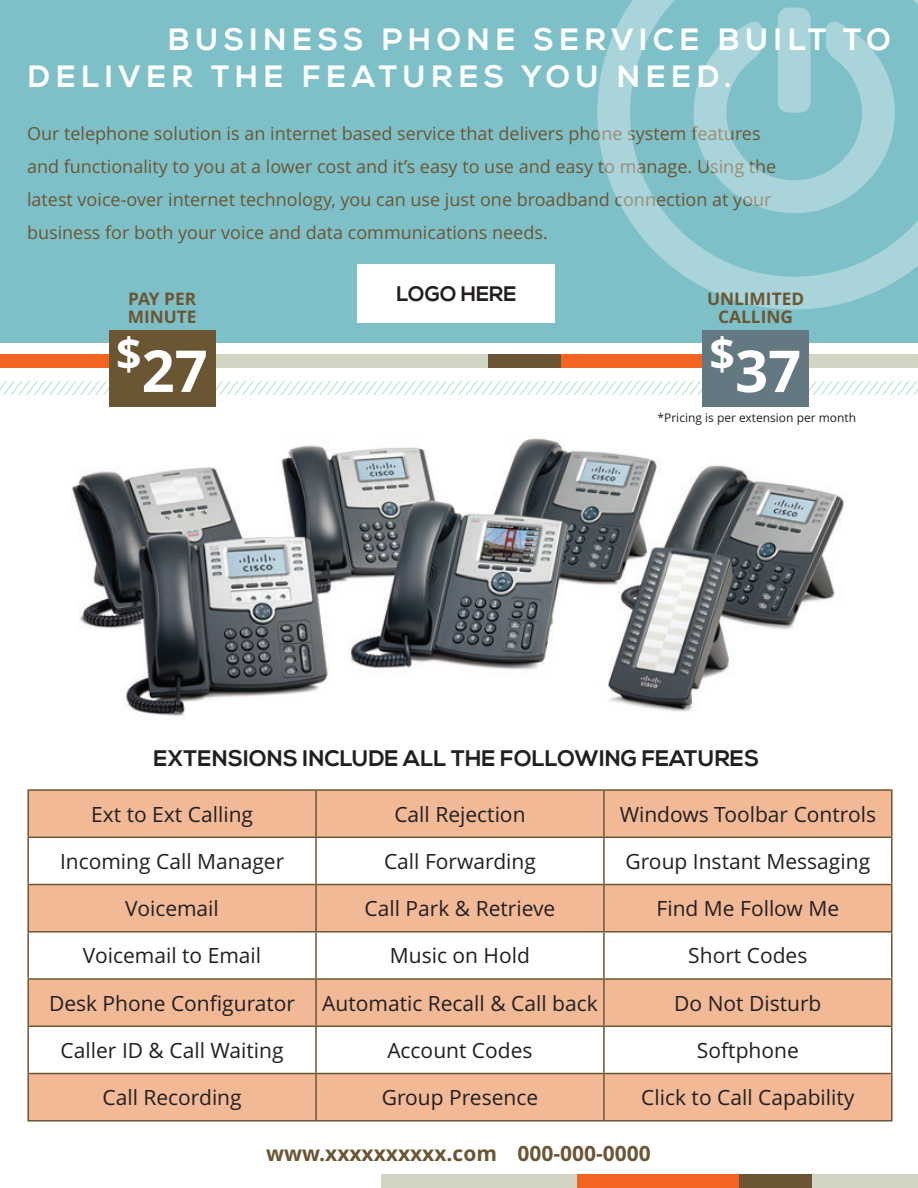
<style>
.page{position:relative;width:918px;height:1188px;background:#fff}
.page>*{position:absolute;margin:0;border:0;box-sizing:border-box;transform-origin:0 0}
.t1{font:700 57.9px "Open Sans";color:#fff}
.t2{font:800 30.75px/37px "Nexa";letter-spacing:.165em;color:#fff}
.t3{font:700 22.5px "Nexa";color:#231f20}
.t4{font:21px "Open Sans";color:#231f20}
.t5{font:700 21px "Open Sans";color:#6b5633}
.t6{font:700 21px "Nexa";color:#231f20}
.t7{font:18px/33px "Open Sans";color:#6b5633}
.t8{font:700 17.25px/17.2px "Open Sans";color:#6b5633;text-align:center}
.t9{font:12px "Open Sans";color:#231f20}
</style>
<div class="page">
<div style="left:0;top:0;width:918px;height:342px;background:#7ec0c8"></div>
<img style="left:72px;top:438px;width:772px;height:278px">
<svg style="left:0;top:381px;width:918px;height:14px"></svg>
<div style="left:0;top:354px;width:167px;height:14px;background:#f36421"></div>
<div style="left:167px;top:354px;width:321px;height:14px;background:#d3d5c3"></div>
<div style="left:488px;top:354px;width:73px;height:14px;background:#6b5633"></div>
<div style="left:561px;top:354px;width:162px;height:14px;background:#f36421"></div>
<svg style="left:597px;top:0;width:321px;height:310px"></svg>
<div style="left:810px;top:354px;width:108px;height:14px;background:#d3d5c3"></div>
<div style="left:812px;top:1174px;width:106px;height:14px;background:#d3d5c3"></div>
<div style="left:739px;top:1174px;width:73px;height:14px;background:#6b5633"></div>
<div style="left:577px;top:1174px;width:162px;height:14px;background:#f36421"></div>
<div style="left:382px;top:1174px;width:195px;height:14px;background:#d3d5c3"></div>
<div style="left:357px;top:264px;width:198px;height:59px;background:#fff"></div>
<div style="left:702px;top:330px;width:107px;height:77px;background:#647882"></div>
<div style="left:109px;top:330px;width:107px;height:77px;background:#6b5633"></div>
<svg style="left:29px;top:791px;width:862px;height:329px;fill:#f1b996"></svg>
<hr style="left:27px;top:789px;width:289px;height:2px;background:#6b5633">
<hr style="left:27px;top:791px;width:2px;height:46px;background:#6b5633">
<hr style="left:316px;top:789px;width:288px;height:2px;background:#6b5633">
<hr style="left:315px;top:791px;width:2px;height:46px;background:#6b5633">
<hr style="left:604px;top:789px;width:289px;height:2px;background:#6b5633">
<hr style="left:603px;top:791px;width:2px;height:46px;background:#6b5633">
<hr style="left:891px;top:791px;width:2px;height:46px;background:#6b5633">
<hr style="left:27px;top:837px;width:289px;height:1px;background:#6b5633">
<hr style="left:27px;top:838px;width:2px;height:46px;background:#6b5633">
<hr style="left:316px;top:837px;width:288px;height:1px;background:#6b5633">
<hr style="left:315px;top:838px;width:2px;height:46px;background:#6b5633">
<hr style="left:604px;top:837px;width:289px;height:1px;background:#6b5633">
<hr style="left:603px;top:838px;width:2px;height:46px;background:#6b5633">
<hr style="left:891px;top:838px;width:2px;height:46px;background:#6b5633">
<hr style="left:27px;top:884px;width:289px;height:1px;background:#6b5633">
<hr style="left:27px;top:885px;width:2px;height:46px;background:#6b5633">
<hr style="left:316px;top:884px;width:288px;height:1px;background:#6b5633">
<hr style="left:315px;top:885px;width:2px;height:46px;background:#6b5633">
<hr style="left:604px;top:884px;width:289px;height:1px;background:#6b5633">
<hr style="left:603px;top:885px;width:2px;height:46px;background:#6b5633">
<hr style="left:891px;top:885px;width:2px;height:46px;background:#6b5633">
<hr style="left:27px;top:931px;width:289px;height:2px;background:#6b5633">
<hr style="left:27px;top:933px;width:2px;height:45px;background:#6b5633">
<hr style="left:316px;top:931px;width:288px;height:2px;background:#6b5633">
<hr style="left:315px;top:933px;width:2px;height:45px;background:#6b5633">
<hr style="left:604px;top:931px;width:289px;height:2px;background:#6b5633">
<hr style="left:603px;top:933px;width:2px;height:45px;background:#6b5633">
<hr style="left:891px;top:933px;width:2px;height:45px;background:#6b5633">
<hr style="left:27px;top:978px;width:289px;height:2px;background:#6b5633">
<hr style="left:27px;top:980px;width:2px;height:46px;background:#6b5633">
<hr style="left:316px;top:978px;width:288px;height:2px;background:#6b5633">
<hr style="left:315px;top:980px;width:2px;height:46px;background:#6b5633">
<hr style="left:604px;top:978px;width:289px;height:2px;background:#6b5633">
<hr style="left:603px;top:980px;width:2px;height:46px;background:#6b5633">
<hr style="left:891px;top:980px;width:2px;height:46px;background:#6b5633">
<hr style="left:27px;top:1026px;width:289px;height:1px;background:#6b5633">
<hr style="left:27px;top:1027px;width:2px;height:46px;background:#6b5633">
<hr style="left:316px;top:1026px;width:288px;height:1px;background:#6b5633">
<hr style="left:315px;top:1027px;width:2px;height:46px;background:#6b5633">
<hr style="left:604px;top:1026px;width:289px;height:1px;background:#6b5633">
<hr style="left:603px;top:1027px;width:2px;height:46px;background:#6b5633">
<hr style="left:891px;top:1027px;width:2px;height:46px;background:#6b5633">
<hr style="left:27px;top:1073px;width:289px;height:1px;background:#6b5633">
<hr style="left:27px;top:1074px;width:2px;height:46px;background:#6b5633">
<hr style="left:316px;top:1073px;width:288px;height:1px;background:#6b5633">
<hr style="left:315px;top:1074px;width:2px;height:46px;background:#6b5633">
<hr style="left:604px;top:1073px;width:289px;height:1px;background:#6b5633">
<hr style="left:603px;top:1074px;width:2px;height:46px;background:#6b5633">
<hr style="left:891px;top:1074px;width:2px;height:46px;background:#6b5633">
<hr style="left:27px;top:1120px;width:289px;height:2px;background:#6b5633">
<hr style="left:316px;top:1120px;width:288px;height:2px;background:#6b5633">
<hr style="left:604px;top:1120px;width:289px;height:2px;background:#6b5633">
<h2 class="t2" style="left:27px;top:21px;width:865px;text-indent:140px">BUSINESS PHONE SERVICE BUILT TO<br>DELIVER THE FEATURES YOU NEED.</h2>
<p class="t7" style="left:27px;top:116px;width:751px">Our telephone solution is an internet based service that delivers phone system features and functionality to you at a lower cost and it’s easy to use and easy to manage. Using the latest voice-over internet technology, you can use just one broadband connection at your business for both your voice and data communications needs.</p>
<p class="t8" style="left:128px;top:290px;width:70px;text-align:left">PAY PER<br>MINUTE</p>
<p class="t6" style="left:396px;top:282px;width:122px">LOGO HERE</p>
<p class="t8" style="left:707px;top:290px;width:99px">UNLIMITED<br>CALLING</p>
<h1 class="t1" style="left:116px;top:330px;width:93px"><sup>$</sup>27</h1>
<h1 class="t1" style="left:710px;top:330px;width:93px"><sup>$</sup>37</h1>
<p class="t9" style="left:658px;top:409px;width:200px">*Pricing is per extension per month</p>
<p class="t3" style="left:154px;top:746px;width:607px">EXTENSIONS INCLUDE ALL THE FOLLOWING FEATURES</p>
<p class="t4" style="left:91px;top:800px;width:163px">Ext to Ext Calling</p>
<p class="t4" style="left:394px;top:800px;width:133px">Call Rejection</p>
<p class="t4" style="left:620px;top:800px;width:258px">Windows Toolbar Controls</p>
<p class="t4" style="left:60px;top:847px;width:226px">Incoming Call Manager</p>
<p class="t4" style="left:384px;top:847px;width:153px">Call Forwarding</p>
<p class="t4" style="left:626px;top:847px;width:246px">Group Instant Messaging</p>
<p class="t4" style="left:125px;top:894px;width:95px">Voicemail</p>
<p class="t4" style="left:365px;top:894px;width:192px">Call Park &amp; Retrieve</p>
<p class="t4" style="left:657px;top:894px;width:184px">Find Me Follow Me</p>
<p class="t4" style="left:83px;top:941px;width:180px">Voicemail to Email</p>
<p class="t4" style="left:390px;top:941px;width:142px">Music on Hold</p>
<p class="t4" style="left:688px;top:941px;width:121px">Short Codes</p>
<p class="t4" style="left:49px;top:989px;width:248px">Desk Phone Configurator</p>
<p class="t4" style="left:322px;top:989px;width:277px">Automatic Recall &amp; Call back</p>
<p class="t4" style="left:674px;top:989px;width:149px">Do Not Disturb</p>
<p class="t4" style="left:61px;top:1036px;width:224px">Caller ID &amp; Call Waiting</p>
<p class="t4" style="left:387px;top:1036px;width:147px">Account Codes</p>
<p class="t4" style="left:697px;top:1036px;width:103px">Softphone</p>
<p class="t4" style="left:103px;top:1083px;width:141px">Call Recording</p>
<p class="t4" style="left:382px;top:1083px;width:158px">Group Presence</p>
<p class="t4" style="left:641px;top:1083px;width:215px">Click to Call Capability</p>
<p class="t5" style="left:266px;top:1139px;width:386px">www.xxxxxxxxxx.com 000-000-0000</p>
</div>
